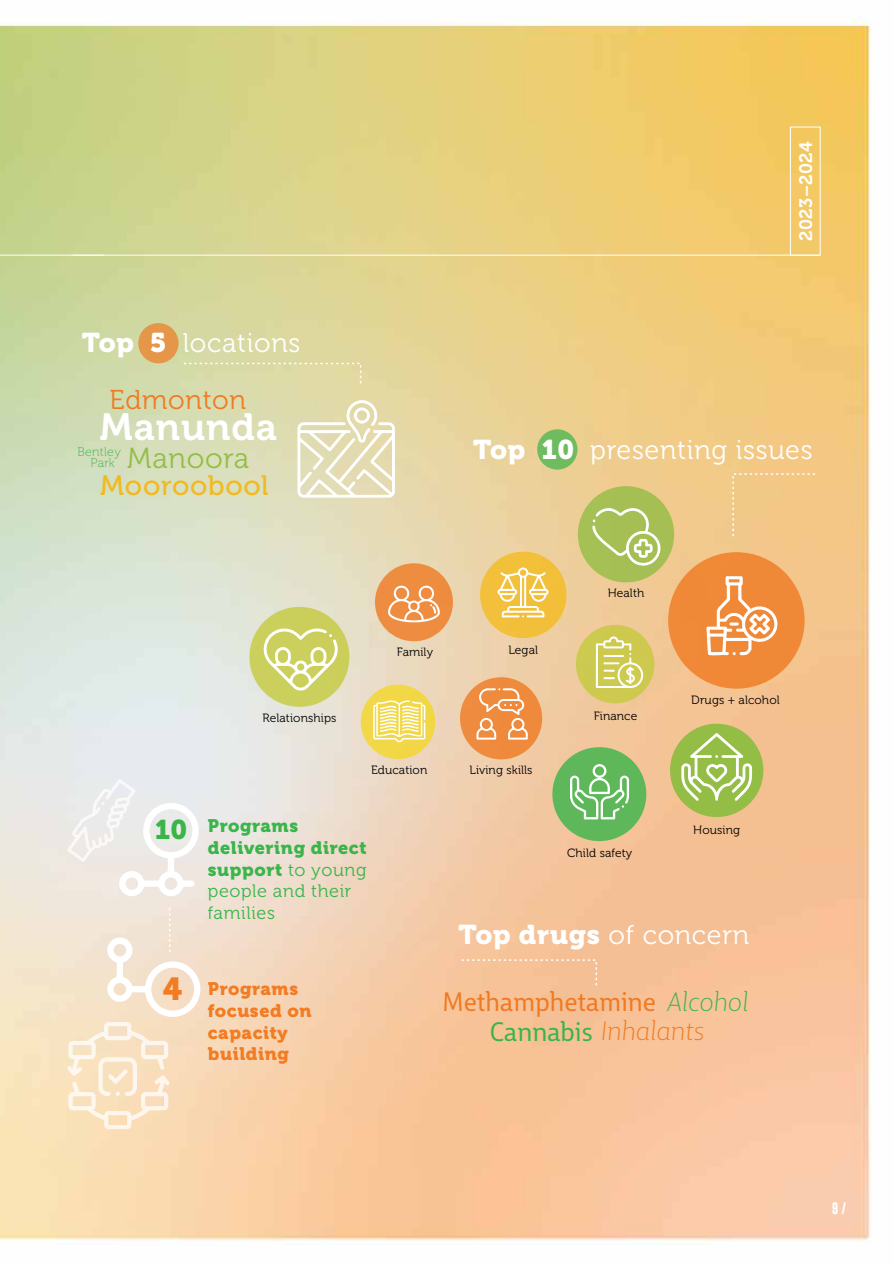
<style>
.page{position:relative;width:893px;height:1263px;background:#fff}
.page>*{position:absolute;margin:0;border:0;box-sizing:border-box;transform-origin:0 0}
.t1{font:37.8px "Museo 700";letter-spacing:.025em;color:#fff}
.t2{font:31.65px "Museo 900";color:#f37b21}
.t3{font:28.95px "Museo 300";letter-spacing:.025em;color:#94bd45}
.t4{font:28.05px "Museo 500";letter-spacing:.025em;color:#f2ba20}
.t5{font:27.15px "Museo 300";letter-spacing:.025em;color:#f07a22}
.t6{font:27px "Museo 300";letter-spacing:.025em;color:#fff}
.t7{font:27px "Museo 900";color:#39b54a}
.t8{font:25.95px "Big City Grotesque Pro";color:#f07a22}
.t9{font:italic 300 25.95px "Big City Grotesque Pro";color:#f07a22}
.t10{font:18px/21.6px "Museo 900";letter-spacing:.035em;color:#39b54a}
.t11{font:18px/21.6px "Museo 900";letter-spacing:.035em;color:#f37b21}
.t12{font:18px/21.6px "Museo 300";letter-spacing:.035em;color:#39b54a}
.t13{font:18px "Museo 700";letter-spacing:.015em;color:#fff}
.t14{font:12.45px/11.2px "Museo 100";letter-spacing:.025em;color:#39b54a;text-align:center}
.t15{font:12px "Museo 300";letter-spacing:.01em;color:#000}
.t16{font:700 12px "Gobold";color:#fff}
.s1{font-family:"Museo 900"}
.s2{font-family:"Museo 300"}
.s3{font-weight:300;font-style:italic;color:#39b54a}
.s4{font-weight:400;font-style:normal;color:#39b54a}
</style>
<div class="page">
<img style="left:0;top:19px;width:871px;height:1225px">
<hr style="left:73px;top:255px;width:747px;height:1px;background:#fff">
<hr style="left:0;top:255px;width:103px;height:1px;background:#fff">
<div style="left:790px;top:127px;width:30px;height:129px;border:1px solid #fff"></div>
<div style="left:460px;top:959px;width:138px;height:29px;background:#f6c298"></div>
<div style="left:537px;top:429px;width:40px;height:41px;background:#6fbc60;border-radius:50%"></div>
<div style="left:732px;top:473px;width:85px;height:65px;background:#f4c786"></div>
<div style="left:668px;top:552px;width:137px;height:137px;background:#f08937;border-radius:50%"></div>
<svg style="left:706px;top:576px;width:72px;height:80px"></svg>
<div style="left:375px;top:563px;width:78px;height:78px;background:#ee8d40;border-radius:50%"></div>
<svg style="left:388px;top:585px;width:52px;height:38px"></svg>
<div style="left:578px;top:486px;width:96px;height:96px;background:#a6bf54;border-radius:50%"></div>
<svg style="left:592px;top:508px;width:69px;height:61px"></svg>
<div style="left:480px;top:552px;width:87px;height:86px;background:#f2c03a;border-radius:50%"></div>
<svg style="left:498px;top:567px;width:51px;height:50px"></svg>
<div style="left:670px;top:724px;width:93px;height:93px;background:#94bd45;border-radius:50%"></div>
<svg style="left:681px;top:733px;width:71px;height:68px"></svg>
<div style="left:460px;top:677px;width:82px;height:82px;background:#ef8b3d;border-radius:50%"></div>
<svg style="left:476px;top:688px;width:52px;height:52px"></svg>
<div style="left:552px;top:747px;width:94px;height:94px;background:#5eb85a;border-radius:50%"></div>
<svg style="left:570px;top:764px;width:59px;height:55px"></svg>
<div style="left:249px;top:607px;width:100px;height:100px;background:#cbcf5b;border-radius:50%"></div>
<svg style="left:259px;top:627px;width:79px;height:65px"></svg>
<div style="left:576px;top:625px;width:78px;height:78px;background:#cdc94f;border-radius:50%"></div>
<svg style="left:596px;top:635px;width:50px;height:53px"></svg>
<div style="left:361px;top:685px;width:74px;height:74px;background:#f2d746;border-radius:50%"></div>
<svg style="left:373px;top:700px;width:52px;height:43px"></svg>
<div style="left:138px;top:323px;width:41px;height:40px;background:#e69649;border-radius:50%"></div>
<svg style="left:297px;top:400px;width:98px;height:98px"></svg>
<svg style="left:182px;top:362px;width:180px;height:25px"></svg>
<svg style="left:67px;top:908px;width:133px;height:221px"></svg>
<svg style="left:67px;top:779px;width:133px;height:120px"></svg>
<h3 class="t6" style="left:82px;top:328px;width:220px"><span class="s1">Top 5</span> locations</h3>
<h3 class="t5" style="left:110px;top:384px;width:138px">Edmonton</h3>
<p class="t14" style="left:77px;top:446px;width:45px">Bentley<br>Park</p>
<h1 class="t1" style="left:100px;top:406px;width:179px">Manunda</h1>
<h3 class="t4" style="left:100px;top:470px;width:170px">Mooroobool</h3>
<h3 class="t3" style="left:127px;top:443px;width:123px">Manoora</h3>
<h3 class="t13" style="left:796px;top:241px;width:101px;rotate:-90deg">2023–2024</h3>
<h3 class="t6" style="left:473px;top:435px;width:341px"><span class="s1">Top 10</span> presenting issues</h3>
<p class="t15" style="left:397px;top:646px;width:38px">Family</p>
<p class="t15" style="left:509px;top:643px;width:31px">Legal</p>
<p class="t15" style="left:608px;top:587px;width:38px">Health</p>
<p class="t15" style="left:691px;top:693px;width:90px">Drugs + alcohol</p>
<p class="t15" style="left:262px;top:711px;width:76px">Relationships</p>
<p class="t15" style="left:594px;top:710px;width:45px">Finance</p>
<h3 class="t7" style="left:155px;top:814px;width:34px">10</h3>
<h2 class="t2" style="left:163px;top:971px;width:21px">4</h2>
<p class="t15" style="left:371px;top:763px;width:58px">Education</p>
<h3 class="t10" style="left:208px;top:815px;width:160px">Programs delivering direct support <span class="s2">to young</span></h3>
<h3 class="t12" style="left:208px;top:881px;width:145px">people and their families</h3>
<h3 class="t11" style="left:208px;top:978px;width:105px">Programs focused on capacity building</h3>
<p class="t15" style="left:470px;top:763px;width:64px">Living skills</p>
<p class="t15" style="left:567px;top:846px;width:67px">Child safety</p>
<p class="t15" style="left:693px;top:823px;width:48px">Housing</p>
<h3 class="t6" style="left:458px;top:920px;width:293px"><span class="s1">Top drugs</span> of concern</h3>
<h3 class="t8" style="left:443px;top:981px;width:307px">Methamphetamine <span class="s3">Alcohol</span></h3>
<h3 class="t9" style="left:490px;top:1011px;width:216px"><span class="s4">Cannabis</span> Inhalants</h3>
<p class="t16" style="left:832px;top:1201px;width:16px">9 /</p>
</div>
